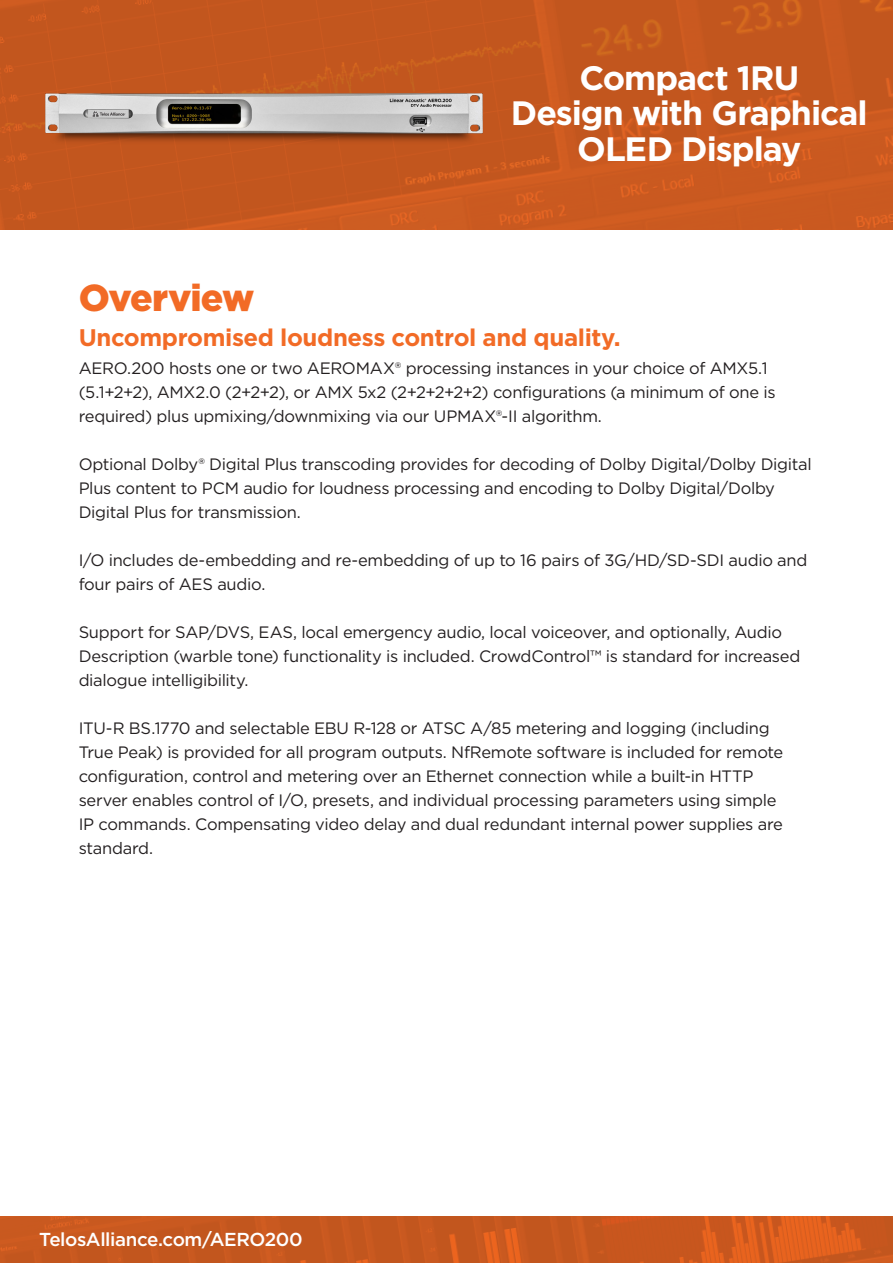
<style>
.page{position:relative;width:893px;height:1263px;background:#fff}
.page>*{position:absolute;margin:0;border:0;box-sizing:border-box;transform-origin:0 0}
.Axia_H1{font:900 37.5px "Gotham";letter-spacing:-.025em;color:#f26b26}
.Axia_B1{font:700 33.75px/35.5px "Gotham";letter-spacing:-.03em;color:#fff;text-align:center}
.Axia_H2{font:700 24px "Gotham";letter-spacing:-.015em;color:#f26b26}
.t1{font:500 18.75px "Gotham";letter-spacing:-.025em;color:#fff}
.Axia_B1-2{font:16.5px/24px "Gotham";letter-spacing:-.02em;color:#231f20}
</style>
<div class="page">
<img style="left:0;top:1217px;width:893px;height:46px">
<img style="left:0;top:0;width:893px;height:230px">
<img style="left:23px;top:63px;width:475px;height:98px">
<p class="Axia_B1" style="left:579px;top:60px;width:221px">Compact 1RU</p>
<p class="Axia_B1" style="left:511px;top:95px;width:358px">Design with Graphical<br>OLED Display</p>
<p class="Axia_H1" style="left:79px;top:272px;width:177px">Overview</p>
<p class="Axia_H2" style="left:79px;top:321px;width:544px">Uncompromised loudness control and quality.</p>
<p class="Axia_B1-2" style="left:79px;top:356px;width:698px">AERO.200 hosts one or two AEROMAX® processing instances in your choice of AMX5.1 (5.1+2+2), AMX2.0 (2+2+2), or AMX 5x2 (2+2+2+2+2) configurations (a minimum of one is required) plus upmixing/downmixing via our UPMAX®-II algorithm.</p>
<p class="Axia_B1-2" style="left:79px;top:452px;width:734px">Optional Dolby® Digital Plus transcoding provides for decoding of Dolby Digital/Dolby Digital<br>Plus content to PCM audio for loudness processing and encoding to Dolby Digital/Dolby<br>Digital Plus for transmission.</p>
<p class="Axia_B1-2" style="left:79px;top:548px;width:730px">I/O includes de-embedding and re-embedding of up to 16 pairs of 3G/HD/SD-SDI audio and four pairs of AES audio.</p>
<p class="Axia_B1-2" style="left:79px;top:620px;width:723px">Support for SAP/DVS, EAS, local emergency audio, local voiceover, and optionally, Audio<br>Description (warble tone) functionality is included. CrowdControl™ is standard for increased dialogue intelligibility.</p>
<p class="Axia_B1-2" style="left:79px;top:716px;width:706px">ITU-R BS.1770 and selectable EBU R-128 or ATSC A/85 metering and logging (including True Peak) is provided for all program outputs. NfRemote software is included for remote configuration, control and metering over an Ethernet connection while a built-in HTTP server enables control of I/O, presets, and individual processing parameters using simple IP commands. Compensating video delay and dual redundant internal power supplies are standard.</p>
<p class="t1" style="left:39px;top:1227px;width:265px">TelosAlliance.com/AERO200</p>
</div>
